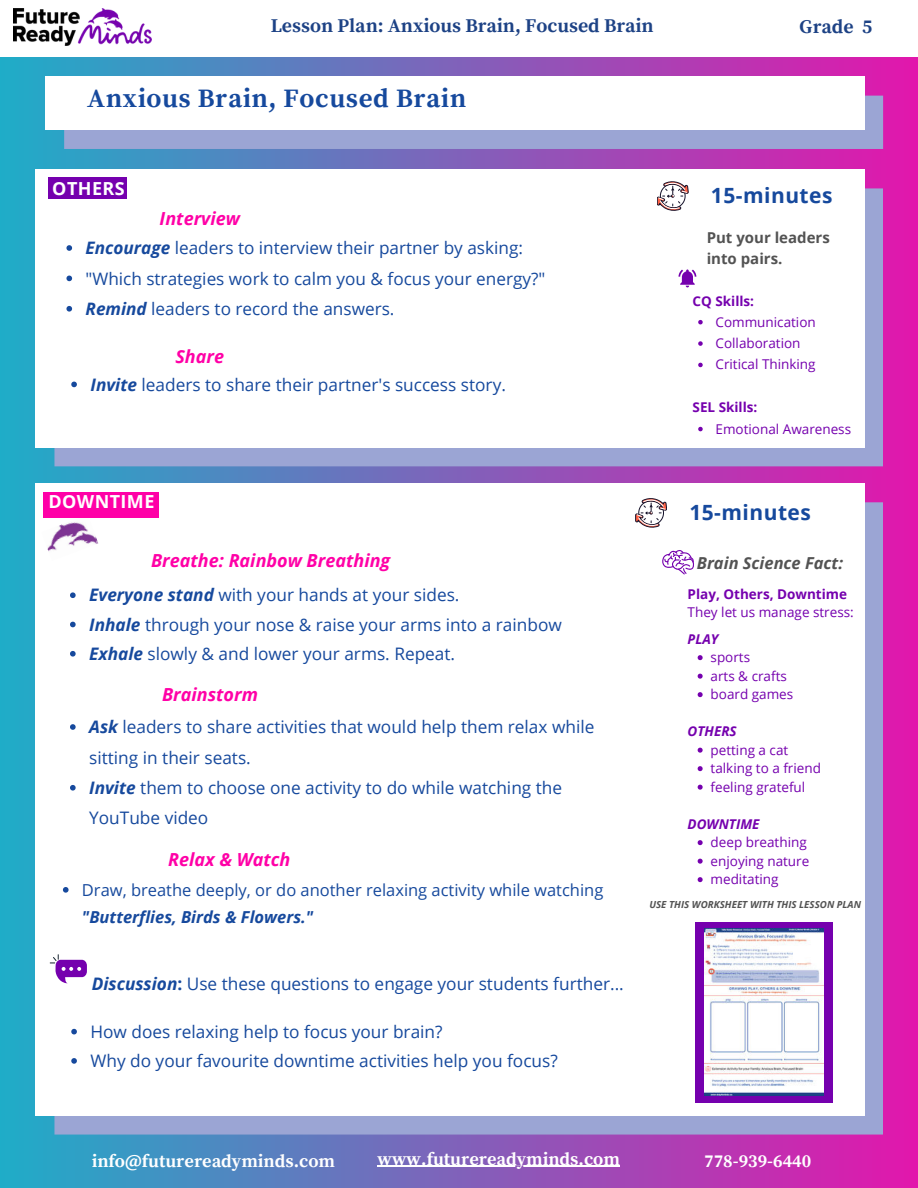
<style>
.page{position:relative;width:918px;height:1188px;background:#fff}
.page>*{position:absolute;margin:0;border:0;box-sizing:border-box;transform-origin:0 0}
.t1{font:700 26.4px "Source Serif Pro";letter-spacing:.025em;color:#16499d}
.t2{font:700 21px "Open Sans";letter-spacing:.025em;color:#16499d}
.t3{font:700 19.35px "Source Serif Pro";color:#1d4285}
.t4{font:700 18px "Source Serif Pro";color:#fff}
.t5{font:italic 700 18px "Open Sans";color:#ff00a7}
.t6{font:700 18px "Open Sans";letter-spacing:.025em;color:#fff}
.t7{font:17.25px/30.3px "Open Sans";color:#16499d}
.t8{font:16.5px "Open Sans";color:#16499d}
.t9{font:italic 700 16.5px "Open Sans";color:#16499d}
.t10{font:italic 700 16.5px "Open Sans";color:#535353}
.t11{font:700 15px/20.2px "Open Sans";color:#535353}
.t12{font:13.5px/18.5px "Open Sans";color:#7500ae}
.t13{font:700 13.5px "Open Sans";color:#7500ae}
.t14{font:italic 700 13.5px "Open Sans";color:#7500ae}
.t15{font:italic 700 9.75px "Open Sans";color:#535353}
.s1{font-weight:700;font-style:italic}
.s2{font-weight:700}
</style>
<div class="page">
<div style="left:0;top:58px;width:918px;height:1130px;background:linear-gradient(to right,#23aec9,#e21bae)"></div>
<div style="left:64px;top:96px;width:819px;height:53px;background:#9ba5d4"></div>
<div style="left:45px;top:77px;width:819px;height:53px;background:#fff"></div>
<div style="left:54px;top:188px;width:829px;height:278px;background:#9ba5d4"></div>
<div style="left:35px;top:169px;width:829px;height:278px;background:#fff"></div>
<svg style="left:678px;top:269px;width:18px;height:18px"></svg>
<div style="left:48px;top:178px;width:78px;height:21px;background:#7500ae"></div>
<svg style="left:657px;top:181px;width:32px;height:30px"></svg>
<img style="left:13px;top:8px;width:139px;height:37px">
<svg style="left:54px;top:502px;width:829px;height:633px;background:#9fa8d5"></svg>
<div style="left:35px;top:483px;width:829px;height:632px;background:#fff"></div>
<div style="left:695px;top:922px;width:138px;height:180px;background:#7500ae"></div>
<img style="left:705px;top:928px;width:119px;height:168px">
<svg style="left:662px;top:550px;width:32px;height:24px"></svg>
<img style="left:47px;top:522px;width:51px;height:29px">
<svg style="left:66px;top:245px;width:6px;height:6px"></svg>
<svg style="left:66px;top:276px;width:6px;height:5px"></svg>
<svg style="left:66px;top:306px;width:6px;height:6px"></svg>
<svg style="left:71px;top:382px;width:6px;height:5px"></svg>
<svg style="left:698px;top:320px;width:5px;height:4px"></svg>
<svg style="left:698px;top:341px;width:5px;height:5px"></svg>
<svg style="left:698px;top:363px;width:5px;height:4px"></svg>
<svg style="left:698px;top:427px;width:5px;height:4px"></svg>
<svg style="left:70px;top:724px;width:6px;height:6px"></svg>
<svg style="left:70px;top:785px;width:6px;height:6px"></svg>
<svg style="left:698px;top:655px;width:5px;height:5px"></svg>
<svg style="left:698px;top:674px;width:5px;height:5px"></svg>
<svg style="left:698px;top:692px;width:5px;height:5px"></svg>
<svg style="left:698px;top:748px;width:5px;height:5px"></svg>
<svg style="left:698px;top:766px;width:5px;height:5px"></svg>
<svg style="left:698px;top:785px;width:5px;height:5px"></svg>
<svg style="left:698px;top:840px;width:5px;height:5px"></svg>
<svg style="left:698px;top:859px;width:5px;height:5px"></svg>
<svg style="left:698px;top:877px;width:5px;height:5px"></svg>
<svg style="left:71px;top:1029px;width:6px;height:5px"></svg>
<svg style="left:71px;top:1058px;width:6px;height:6px"></svg>
<div style="left:43px;top:492px;width:116px;height:26px;background:#ff00a7"></div>
<hr style="left:377px;top:1166px;width:243px;height:1px;background:#fff">
<svg style="left:70px;top:592px;width:6px;height:6px"></svg>
<svg style="left:70px;top:622px;width:6px;height:5px"></svg>
<svg style="left:70px;top:651px;width:6px;height:6px"></svg>
<svg style="left:63px;top:887px;width:6px;height:6px"></svg>
<svg style="left:635px;top:498px;width:32px;height:30px"></svg>
<svg style="left:50px;top:955px;width:37px;height:29px"></svg>
<p class="t3" style="left:271px;top:14px;width:385px">Lesson Plan: Anxious Brain, Focused Brain</p>
<p class="t3" style="left:800px;top:15px;width:74px">Grade 5</p>
<h1 class="t1" style="left:87px;top:83px;width:380px">Anxious Brain, Focused Brain</h1>
<p class="t6" style="left:52px;top:175px;width:74px">OTHERS</p>
<p class="t5" style="left:160px;top:206px;width:82px">Interview</p>
<p class="t7" style="left:86px;top:232px;width:461px"><span class="s1">Encourage</span> leaders to interview their partner by asking: "Which strategies work to calm you &amp; focus your energy?"<br><span class="s1">Remind</span> leaders to record the answers.</p>
<p class="t5" style="left:175px;top:343px;width:50px">Share</p>
<p class="t7" style="left:90px;top:369px;width:417px"><span class="s1">Invite</span> leaders to share their partner's success story.</p>
<p class="t6" style="left:48px;top:489px;width:108px">DOWNTIME</p>
<p class="t5" style="left:151px;top:548px;width:241px">Breathe: Rainbow Breathing</p>
<p class="t7" style="left:89px;top:580px;width:474px;line-height:29.2px"><span class="s1">Everyone stand</span> with your hands at your sides.<br><span class="s1">Inhale</span> through your nose &amp; raise your arms into a rainbow<br><span class="s1">Exhale</span> slowly &amp; and lower your arms. Repeat.</p>
<p class="t5" style="left:162px;top:681px;width:97px">Brainstorm</p>
<p class="t7" style="left:89px;top:711px;width:507px"><span class="s1">Ask</span> leaders to share activities that would help them relax while sitting in their seats.<br><span class="s1">Invite</span> them to choose one activity to do while watching the YouTube video</p>
<p class="t5" style="left:168px;top:847px;width:124px">Relax &amp; Watch</p>
<p class="t8" style="left:82px;top:879px;width:523px">Draw, breathe deeply, or do another relaxing activity while watching</p>
<p class="t9" style="left:82px;top:905px;width:233px">"Butterflies, Birds &amp; Flowers."</p>
<p class="t7" style="left:92px;top:968px;width:534px"><span class="s1">Discussion</span><span class="s2">:</span> Use these questions to engage your students further...</p>
<p class="t7" style="left:90px;top:1017px;width:469px;line-height:29.2px">How does relaxing help to focus your brain?<br>Why do your favourite downtime activities help you focus?</p>
<p class="t2" style="left:711px;top:181px;width:123px">15-minutes</p>
<p class="t11" style="left:707px;top:227px;width:125px">Put your leaders into pairs.</p>
<p class="t13" style="left:693px;top:292px;width:63px">CQ Skills:</p>
<p class="t12" style="left:716px;top:311px;width:102px;line-height:21.3px">Communication<br>Collaboration<br>Critical Thinking</p>
<p class="t13" style="left:693px;top:398px;width:66px">SEL Skills:</p>
<p class="t12" style="left:716px;top:419px;width:137px">Emotional Awareness</p>
<p class="t2" style="left:689px;top:498px;width:123px">15-minutes</p>
<p class="t2" style="left:723px;top:498px;width:123px">15-minutes</p>
<p class="t10" style="left:697px;top:551px;width:148px">Brain Science Fact:</p>
<p class="t13" style="left:688px;top:584px;width:161px">Play, Others, Downtime</p>
<p class="t12" style="left:688px;top:603px;width:168px">They let us manage stress:</p>
<p class="t14" style="left:688px;top:629px;width:32px">PLAY</p>
<p class="t12" style="left:711px;top:648px;width:84px">sports<br>arts &amp; crafts board games</p>
<p class="t14" style="left:688px;top:722px;width:51px">OTHERS</p>
<p class="t12" style="left:711px;top:740px;width:112px">petting a cat talking to a friend feeling grateful</p>
<p class="t14" style="left:688px;top:814px;width:73px">DOWNTIME</p>
<p class="t12" style="left:711px;top:833px;width:100px">deep breathing enjoying nature meditating</p>
<p class="t15" style="left:649px;top:897px;width:213px">USE THIS WORKSHEET WITH THIS LESSON PLAN</p>
<p class="t4" style="left:377px;top:1148px;width:244px">www.futurereadyminds.com</p>
<p class="t4" style="left:92px;top:1151px;width:245px">info@futurereadyminds.com</p>
<p class="t4" style="left:704px;top:1151px;width:108px">778-939-6440</p>
</div>
